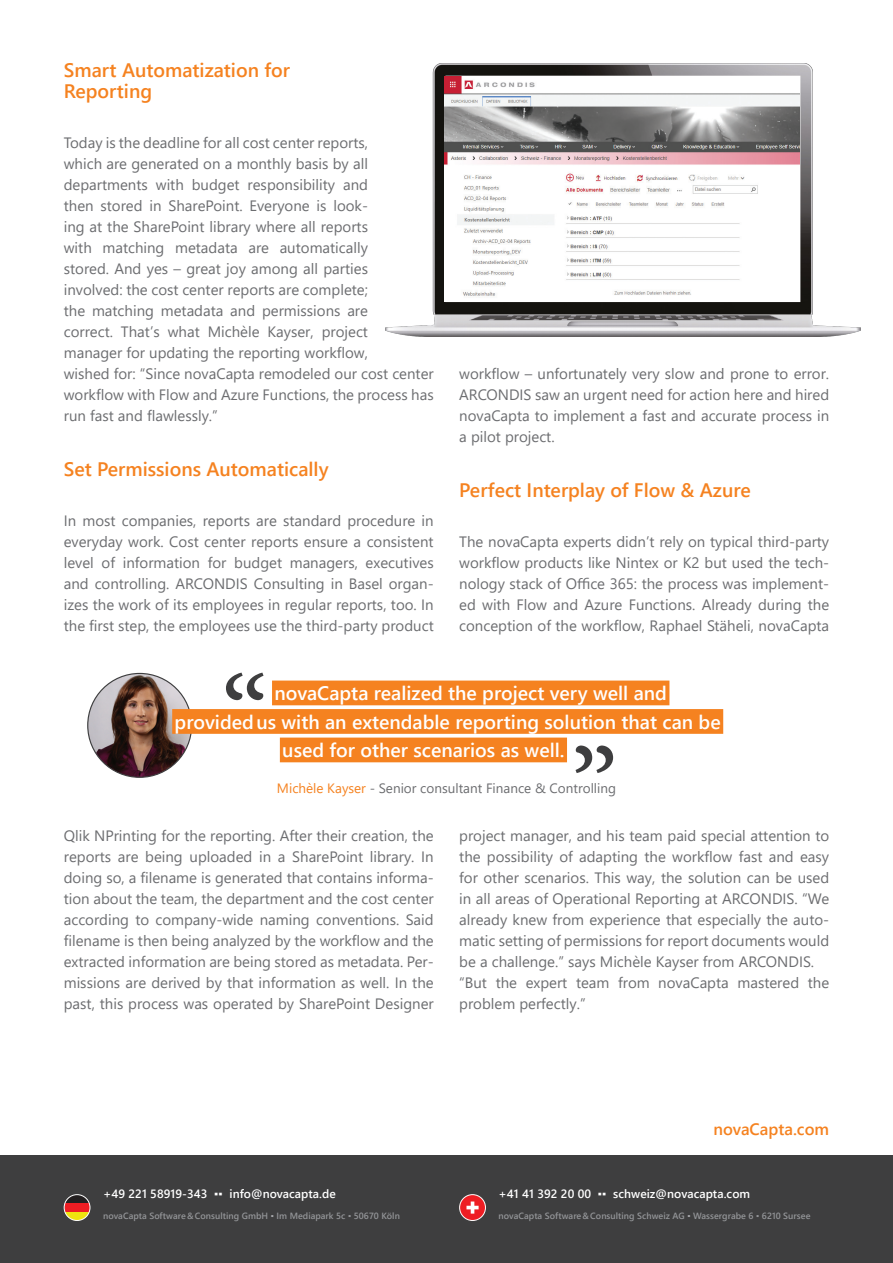
<style>
.page{position:relative;width:893px;height:1263px;background:#fff}
.page>*{position:absolute;margin:0;border:0;box-sizing:border-box;transform-origin:0 0}
.Zitat_Fließtext{font:600 19.5px "Segoe UI";color:#fff}
.Überschriften_Texte{font:600 19.5px/21px "Segoe UI";color:#f58220}
.t1{font:600 16.5px "Segoe UI";color:#f58220}
.Fließtext{font:15px/21px "Segoe UI";color:#6c6d70;text-align:justify}
.Zitat_Autor{font:13.5px "Segoe UI";color:#6c6d70}
.t2{font:600 12px "Segoe UI";letter-spacing:.005em;color:#fff}
.t3{font:600 9px "Segoe UI";letter-spacing:.005em;color:#939598}
.s1{color:#f58220}
.s2{font-weight:400}
.s3{font-weight:400;color:#a8a9ad}
</style>
<div class="page">
<div style="left:0;top:1156px;width:893px;height:107px;background:#3e3e3f"></div>
<img style="left:385px;top:64px;width:475px;height:273px">
<img style="left:444px;top:76px;width:356px;height:226px">
<img style="left:88px;top:673px;width:104px;height:104px;border-radius:52px">
<div style="left:272px;top:680px;width:397px;height:25px;background:#f58220"></div>
<div style="left:172px;top:709px;width:551px;height:25px;background:#f58220"></div>
<div style="left:280px;top:737px;width:287px;height:25px;background:#f58220"></div>
<svg style="left:226px;top:673px;width:38px;height:27px"></svg>
<svg style="left:575px;top:745px;width:38px;height:28px"></svg>
<div style="left:460px;top:1194px;width:25px;height:26px;background:#ee1d23;border-radius:50%"></div>
<div style="left:459px;top:1194px;width:27px;height:27px;border:1px solid #fff;border-radius:50%"></div>
<svg style="left:466px;top:1195px;width:13px;height:18px"></svg>
<svg style="left:64px;top:1194px;width:26px;height:9px"></svg>
<div style="left:64px;top:1203px;width:26px;height:9px;background:#ee1d23"></div>
<svg style="left:64px;top:1212px;width:26px;height:8px"></svg>
<div style="left:64px;top:1194px;width:26px;height:27px;border:1px solid #fff;border-radius:50%"></div>
<p class="Überschriften_Texte" style="left:64px;top:58px;width:228px">Smart Automatization for<br>Reporting</p>
<p class="Fließtext" style="left:64px;top:131px;width:371px;text-align:left">Today is the deadline for all cost center reports,<br>which are generated on a monthly basis by all departments with budget responsibility and<br>then stored in SharePoint. Everyone is look-<br>ing at the SharePoint library where all reports<br>with matching metadata are automatically<br>stored. And yes – great joy among all parties<br>involved: the cost center reports are complete;<br>the matching metadata and permissions are<br>correct. That’s what Michèle Kayser, project<br>manager for updating the reporting workflow,<br>wished for: “Since novaCapta remodeled our cost center workflow with Flow and Azure Functions, the process has run fast and flawlessly.”</p>
<p class="Überschriften_Texte" style="left:64px;top:457px;width:266px">Set Permissions Automatically</p>
<p class="Fließtext" style="left:64px;top:509px;width:371px">In most companies, reports are standard procedure in everyday work. Cost center reports ensure a consistent level of information for budget managers, executives and controlling. ARCONDIS Consulting in Basel organ&shy;izes the work of its employees in regular reports, too. In the first step, the employees use the third-party product</p>
<p class="Fließtext" style="left:459px;top:362px;width:371px">workflow – unfortunately very slow and prone to error.<br>ARCONDIS saw an urgent need for action here and hired novaCapta to implement a fast and accurate process in a pilot project.</p>
<p class="Überschriften_Texte" style="left:459px;top:478px;width:293px">Perfect Interplay of Flow &amp; Azure</p>
<p class="Fließtext" style="left:459px;top:530px;width:371px">The novaCapta experts didn’t rely on typical third-party workflow products like Nintex or K2 but used the tech&shy;nology stack of Office 365: the process was implement&shy;ed with Flow and Azure Functions. Already during the conception of the workflow, Raphael Stäheli, novaCapta</p>
<p class="Zitat_Fließtext" style="left:274px;top:675px;width:394px">novaCapta realized the project very well and</p>
<p class="Zitat_Fließtext" style="left:175px;top:703px;width:548px">providedus with an extendable reporting solution that can be</p>
<p class="Zitat_Fließtext" style="left:282px;top:732px;width:284px">used for other scenarios as well.</p>
<p class="Zitat_Autor" style="left:277px;top:776px;width:341px"><span class="s1">Michèle Kayser</span> - Senior consultant Finance &amp; Controlling</p>
<p class="Fließtext" style="left:64px;top:824px;width:371px">Qlik NPrinting for the reporting. After their creation, the reports are being uploaded in a SharePoint library. In doing so, a filename is generated that contains informa&shy;tion about the team, the department and the cost center according to company-wide naming conventions. Said filename is then being analyzed by the workflow and the extracted information are being stored as metadata. Per&shy;missions are derived by that information as well. In the past, this process was operated by SharePoint Designer</p>
<p class="Fließtext" style="left:459px;top:824px;width:371px">project manager, and his team paid special attention to the possibility of adapting the workflow fast and easy for other scenarios. This way, the solution can be used in all areas of Operational Reporting at ARCONDIS. “We already knew from experience that especially the auto&shy;matic setting of permissions for report documents would be a challenge.” says Michèle Kayser from ARCONDIS.</p>
<p class="Fließtext" style="left:459px;top:971px;width:371px">“But the expert team from novaCapta mastered the problem perfectly.”</p>
<p class="t2" style="left:103px;top:1182px;width:234px">+49 221 58919-343 <span class="s2">▪▪</span> info@novacapta.de</p>
<p class="t3" style="left:103px;top:1207px;width:298px">novaCapta Software&amp;Consulting GmbH <span class="s3">▪</span> Im Mediapark 5c <span class="s2">▪</span> 50670 Köln</p>
<p class="t1" style="left:713px;top:1113px;width:117px">novaCapta.com</p>
<p class="t2" style="left:499px;top:1182px;width:253px">+41 41 392 20 00 <span class="s2">▪▪</span> schweiz@novacapta.com</p>
<p class="t3" style="left:499px;top:1207px;width:313px">novaCapta Software&amp;Consulting Schweiz AG <span class="s3">▪</span> Wassergrabe 6 <span class="s2">▪</span> 6210 Sursee</p>
<p class="t2" style="left:558px;top:1182px;width:187px">200 <span class="s2">▪▪</span> schweiz@novacapta.com</p>
</div>
